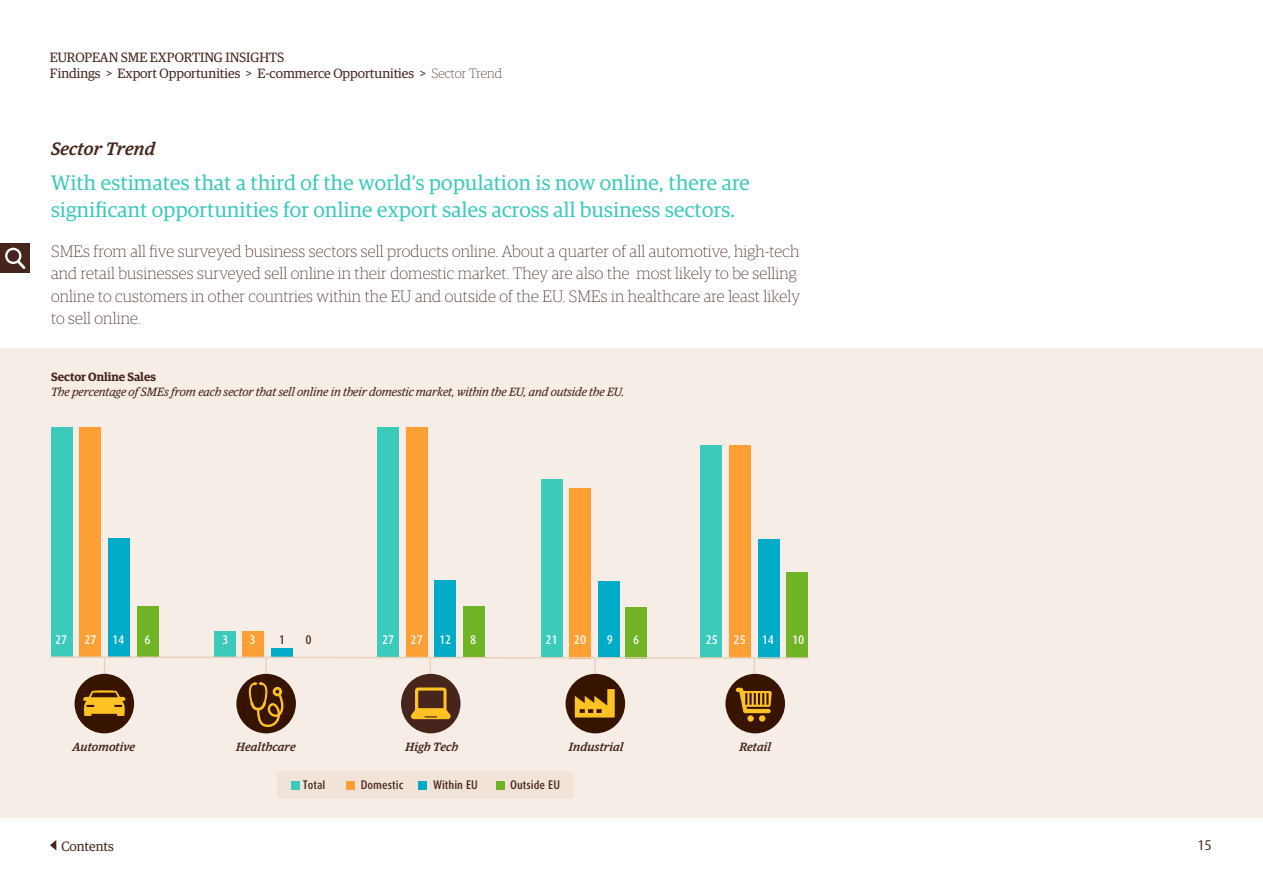
<style>
.page{position:relative;width:1263px;height:893px;background:#fff}
.page>*{position:absolute;margin:0;border:0;box-sizing:border-box;transform-origin:0 0}
.t1{font:21px/27px "Guardian Egyp";letter-spacing:.015em;color:#3ccabb}
.t2{font:italic 500 18px "Guardian Egyp";letter-spacing:.015em;color:#46261c}
.t3{font:100 16.5px/22.5px "Guardian Egyp";letter-spacing:.01em;color:#46261c}
.t4{font:13.5px/16.2px "Guardian Egyp";color:#46261c}
.t5{font:13.5px "UPS Sans";color:#46261c}
.t6{font:italic 12px "Guardian Egyp";color:#46261c}
.t7{font:italic 500 12px "Guardian Egyp";letter-spacing:.015em;color:#46261c}
.t8{font:500 condensed 12px "UPS Sans";color:#46261c}
.t9{font:500 condensed 12px "UPS Sans";color:#fff}
.t10{font:600 12px "Guardian Egyp";color:#46261c}
.s1{font-weight:100}
</style>
<div class="page">
<svg style="left:50px;top:840px;width:6px;height:10px"></svg>
<div style="left:0;top:348px;width:1263px;height:469px;background:#f6ede6"></div>
<div style="left:277px;top:771px;width:297px;height:27px;background:#f1e3d7;border-radius:4px"></div>
<div style="left:0;top:243px;width:30px;height:30px;background:#46261c"></div>
<svg style="left:5px;top:248px;width:20px;height:21px"></svg>
<div style="left:51px;top:428px;width:21px;height:229px;background:#3ccabb"></div>
<div style="left:215px;top:631px;width:21px;height:25px;background:#3ccabb"></div>
<div style="left:377px;top:428px;width:21px;height:229px;background:#3ccabb"></div>
<div style="left:541px;top:479px;width:22px;height:179px;background:#3ccabb"></div>
<div style="left:700px;top:445px;width:22px;height:213px;background:#3ccabb"></div>
<div style="left:80px;top:428px;width:21px;height:229px;background:#fc9f34"></div>
<div style="left:242px;top:631px;width:22px;height:26px;background:#fc9f34"></div>
<div style="left:406px;top:428px;width:21px;height:229px;background:#fc9f34"></div>
<div style="left:570px;top:488px;width:21px;height:170px;background:#fc9f34"></div>
<div style="left:729px;top:445px;width:21px;height:213px;background:#fc9f34"></div>
<div style="left:108px;top:538px;width:22px;height:119px;background:#00abc8"></div>
<div style="left:271px;top:648px;width:21px;height:8px;background:#00abc8"></div>
<div style="left:434px;top:581px;width:22px;height:76px;background:#00abc8"></div>
<div style="left:598px;top:581px;width:22px;height:77px;background:#00abc8"></div>
<div style="left:758px;top:539px;width:21px;height:119px;background:#00abc8"></div>
<div style="left:137px;top:606px;width:22px;height:51px;background:#70b324"></div>
<div style="left:463px;top:606px;width:22px;height:51px;background:#70b324"></div>
<div style="left:625px;top:607px;width:22px;height:51px;background:#70b324"></div>
<div style="left:787px;top:572px;width:21px;height:85px;background:#70b324"></div>
<div style="left:292px;top:781px;width:8px;height:8px;background:#3ccabb"></div>
<div style="left:347px;top:781px;width:8px;height:8px;background:#fc9f34"></div>
<div style="left:419px;top:781px;width:8px;height:8px;background:#00abc8"></div>
<div style="left:496px;top:781px;width:8px;height:8px;background:#70b324"></div>
<svg style="left:51px;top:656px;width:758px;height:19px"></svg>
<div style="left:75px;top:674px;width:59px;height:59px;background:#371400;border-radius:50%"></div>
<svg style="left:83px;top:690px;width:42px;height:26px"></svg>
<div style="left:401px;top:674px;width:59px;height:59px;background:#46261c;border-radius:50%"></div>
<svg style="left:411px;top:687px;width:40px;height:32px"></svg>
<div style="left:566px;top:674px;width:59px;height:59px;background:#371400;border-radius:50%"></div>
<svg style="left:575px;top:689px;width:40px;height:28px"></svg>
<div style="left:725px;top:674px;width:60px;height:59px;background:#371400;border-radius:50%"></div>
<svg style="left:736px;top:688px;width:36px;height:25px"></svg>
<div style="left:759px;top:715px;width:6px;height:7px;background:#ffc224;border-radius:50%"></div>
<svg style="left:747px;top:715px;width:7px;height:7px"></svg>
<div style="left:236px;top:674px;width:60px;height:59px;background:#371400;border-radius:50%"></div>
<svg style="left:248px;top:682px;width:36px;height:45px"></svg>
<p class="t4" style="left:50px;top:48px;width:454px">EUROPEAN SME EXPORTING INSIGHTS<br>Findings &gt; Export Opportunities &gt; E-commerce Opportunities &gt; <span class="s1">Sector Trend</span></p>
<p class="t2" style="left:51px;top:135px;width:105px">Sector Trend</p>
<p class="t1" style="left:51px;top:168px;width:700px">With estimates that a third of the world’s population is now online, there are significant opportunities for online export sales across all business sectors.</p>
<p class="t3" style="left:51px;top:239px;width:750px">SMEs from all five surveyed business sectors sell products online. About a quarter of all automotive, high-tech and retail businesses surveyed sell online in their domestic market. They are also the most likely to be selling online to customers in other countries within the EU and outside of the EU. SMEs in healthcare are least likely to sell online.</p>
<p class="t10" style="left:51px;top:368px;width:106px">Sector Online Sales</p>
<p class="t6" style="left:51px;top:384px;width:575px">The percentage of SMEs from each sector that sell online in their domestic market, within the EU, and outside the EU.</p>
<p class="t9" style="left:55px;top:633px;width:14px">27</p>
<p class="t9" style="left:84px;top:633px;width:14px">27</p>
<p class="t9" style="left:112px;top:633px;width:14px">14</p>
<p class="t9" style="left:144px;top:633px;width:8px">6</p>
<p class="t9" style="left:222px;top:633px;width:8px">3</p>
<p class="t9" style="left:249px;top:633px;width:8px">3</p>
<p class="t8" style="left:279px;top:633px;width:8px">1</p>
<p class="t8" style="left:306px;top:633px;width:8px">0</p>
<p class="t9" style="left:382px;top:633px;width:14px">27</p>
<p class="t9" style="left:411px;top:633px;width:14px">27</p>
<p class="t9" style="left:439px;top:633px;width:14px">12</p>
<p class="t9" style="left:470px;top:633px;width:8px">8</p>
<p class="t9" style="left:545px;top:633px;width:14px">21</p>
<p class="t9" style="left:574px;top:633px;width:14px">20</p>
<p class="t9" style="left:607px;top:633px;width:8px">9</p>
<p class="t9" style="left:633px;top:633px;width:8px">6</p>
<p class="t9" style="left:706px;top:633px;width:14px">25</p>
<p class="t9" style="left:733px;top:633px;width:14px">25</p>
<p class="t9" style="left:762px;top:633px;width:14px">14</p>
<p class="t9" style="left:792px;top:633px;width:14px">10</p>
<p class="t7" style="left:72px;top:738px;width:64px">Automotive</p>
<p class="t7" style="left:236px;top:738px;width:61px">Healthcare</p>
<p class="t7" style="left:405px;top:738px;width:54px">High Tech</p>
<p class="t7" style="left:569px;top:738px;width:56px">Industrial</p>
<p class="t7" style="left:739px;top:738px;width:33px">Retail</p>
<p class="t4" style="left:61px;top:837px;width:54px">Contents</p>
<p class="t8" style="left:303px;top:778px;width:24px">Total</p>
<p class="t8" style="left:361px;top:778px;width:44px">Domestic</p>
<p class="t8" style="left:433px;top:778px;width:46px">Within EU</p>
<p class="t8" style="left:510px;top:778px;width:51px">Outside EU</p>
<p class="t5" style="left:1197px;top:837px;width:16px">15</p>
</div>
